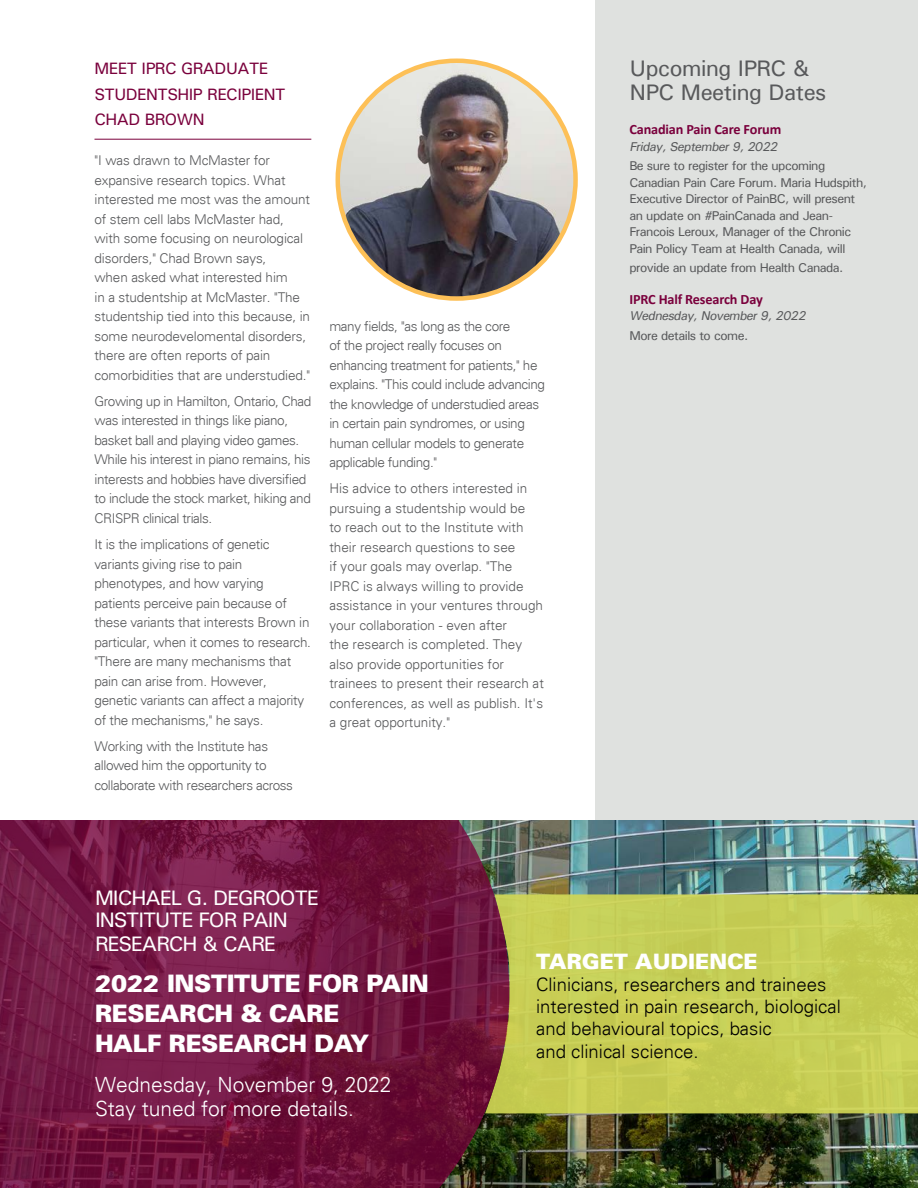
<style>
.page{position:relative;width:918px;height:1188px;background:#fff}
.page>*{position:absolute;margin:0;border:0;box-sizing:border-box;transform-origin:0 0}
.t1{font:900 24px/30px "Univers";letter-spacing:-.02em;color:#fff}
.t2{font:500 22.5px/24px "Univers";letter-spacing:-.02em;color:#58595b}
.t3{font:900 21.15px "Univers";color:#fff}
.t4{font:300 21px/24px "Univers";color:#fff}
.t5{font:500 21px/23.1px "Univers";letter-spacing:-.05em;color:#fff}
.t6{font:300 18.45px/22.2px "Univers";color:#000}
.t7{font:500 16.5px/25.5px "Univers";letter-spacing:-.03em;color:#7a003c}
.t8{font:700 14.25px "Calibri";letter-spacing:-.01em;color:#7a003c}
.t9{font:300 13.5px/19.5px "Univers";letter-spacing:-.02em;color:#58595b}
.t10{font:300 13.5px/19.5px "Univers";color:#58595b}
.t11{font:500 12.75px/16.5px "Univers";letter-spacing:-.04em;color:#58595b}
.t12{font:italic 500 12.75px "Univers";color:#58595b}
</style>
<div class="page">
<img style="left:509px;top:820px;width:409px;height:368px">
<svg style="left:509px;top:894px;width:409px;height:219px;background:#c6cd54"></svg>
<svg style="left:0;top:820px;width:509px;height:368px;background:#711a41"></svg>
<div style="left:596px;top:0;width:322px;height:820px;background:#dfe1df"></div>
<hr style="left:94px;top:139px;width:217px;height:1px;background:#7a003c">
<img style="left:338px;top:61px;width:238px;height:238px;border-radius:119px">
<p class="t7" style="left:94px;top:56px;width:192px">MEET IPRC GRADUATE<br>STUDENTSHIP RECIPIENT<br>CHAD BROWN</p>
<p class="t9" style="left:94px;top:151px;width:217px">"I was drawn to McMaster for expansive research topics. What interested me most was the amount of stem cell labs McMaster had, with some focusing on neurological disorders," Chad Brown says,<br>when asked what interested him<br>in a studentship at McMaster. "The studentship tied into this because, in some neurodevelomental disorders, there are often reports of pain comorbidities that are understudied."</p>
<p class="t9" style="left:94px;top:391px;width:218px">Growing up in Hamilton, Ontario, Chad was interested in things like piano, basket ball and playing video games.<br>While his interest in piano remains, his interests and hobbies have diversified to include the stock market, hiking and CRISPR clinical trials.</p>
<p class="t9" style="left:94px;top:535px;width:218px">It is the implications of genetic variants giving rise to pain phenotypes, and how varying patients perceive pain because of these variants that interests Brown in particular, when it comes to research. "There are many mechanisms that pain can arise from. However, genetic variants can affect a majority of the mechanisms," he says.</p>
<p class="t9" style="left:94px;top:736px;width:200px">Working with the Institute has allowed him the opportunity to collaborate with researchers across</p>
<p class="t9" style="left:329px;top:316px;width:217px">many fields, "as long as the core<br>of the project really focuses on enhancing treatment for patients," he explains. "This could include advancing the knowledge of understudied areas in certain pain syndromes, or using human cellular models to generate applicable funding."</p>
<p class="t10" style="left:329px;top:479px;width:216px">His advice to others interested in pursuing a studentship would be<br>to reach out to the Institute with their research questions to see<br>if your goals may overlap. "The<br>IPRC is always willing to provide assistance in your ventures through your collaboration - even after<br>the research is completed. They also provide opportunities for trainees to present their research at conferences, as well as publish. It's a great opportunity."</p>
<h2 class="t2" style="left:630px;top:56px;width:198px">Upcoming IPRC &amp;<br>NPC Meeting Dates</h2>
<p class="t8" style="left:629px;top:119px;width:153px">Canadian Pain Care Forum</p>
<p class="t12" style="left:629px;top:138px;width:152px">Friday,September9,2022</p>
<p class="t11" style="left:629px;top:158px;width:239px">Be sure to register for the upcoming Canadian Pain Care Forum. Maria Hudspith, Executive Director of PainBC, will present an update on #PainCanada and Jean-Francois Leroux, Manager of the Chronic Pain Policy Team at Health Canada, will</p>
<p class="t11" style="left:629px;top:259px;width:216px">provide an update from Health Canada.</p>
<p class="t8" style="left:629px;top:289px;width:135px">IPRC Half Research Day</p>
<p class="t12" style="left:629px;top:308px;width:181px">Wednesday,November9,2022</p>
<p class="t11" style="left:629px;top:327px;width:120px">More details to come.</p>
<h3 class="t5" style="left:95px;top:885px;width:225px">MICHAEL G. DEGROOTE<br>INSTITUTE FOR PAIN<br>RESEARCH &amp; CARE</h3>
<h1 class="t1" style="left:95px;top:967px;width:335px">2022 INSTITUTE FOR PAIN<br>RESEARCH &amp; CARE<br>HALF RESEARCH DAY</h1>
<h3 class="t4" style="left:95px;top:1073px;width:298px">Wednesday, November 9, 2022<br>Stay tuned for more details.</h3>
<h3 class="t3" style="left:536px;top:947px;width:223px">TARGET AUDIENCE</h3>
<h3 class="t6" style="left:536px;top:973px;width:306px">Clinicians, researchers and trainees interested in pain research, biological and behavioural topics, basic<br>and clinical science.</h3>
</div>
